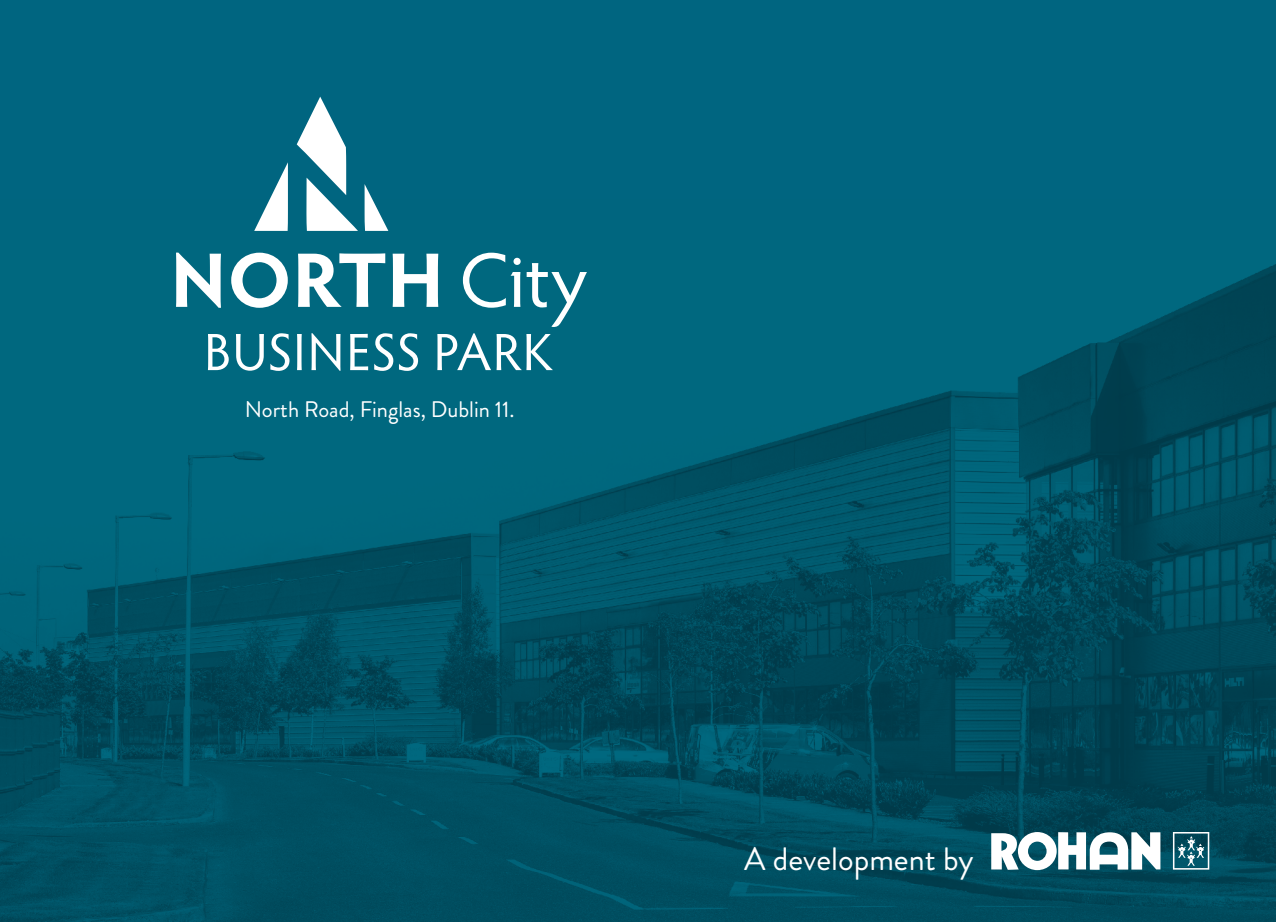
<style>
.page{position:relative;width:1276px;height:922px;background:#fff}
.page>*{position:absolute;margin:0;border:0;box-sizing:border-box;transform-origin:0 0}
.t1{font:700 77.62px "Hypatia Sans Pro";letter-spacing:.005em;color:#fff}
.t2{font:52.62px "Hypatia Sans Pro";letter-spacing:.015em;color:#fff}
.t3{font:32.38px "Brandon Grotesque";color:#fff}
.t4{font:22.5px "Brandon Grotesque";color:#fff}
.s1{font-weight:400}
</style>
<div class="page">
<div style="left:0;top:0;width:1276px;height:921px;background:#006580"></div>
<img style="left:0;top:230px;width:1276px;height:691px">
<svg style="left:254px;top:97px;width:134px;height:134px"></svg>
<svg style="left:991px;top:831px;width:169px;height:38px;background:#a9c2c8"></svg>
<svg style="left:1173px;top:831px;width:36px;height:38px"></svg>
<h1 class="t1" style="left:170px;top:225px;width:418px">NORTH <span class="s1">City</span></h1>
<h2 class="t2" style="left:204px;top:317px;width:350px">BUSINESS PARK</h2>
<p class="t4" style="left:245px;top:394px;width:271px">North Road, Finglas, Dublin 11.</p>
<h3 class="t3" style="left:744px;top:836px;width:231px">A development by</h3>
</div>
